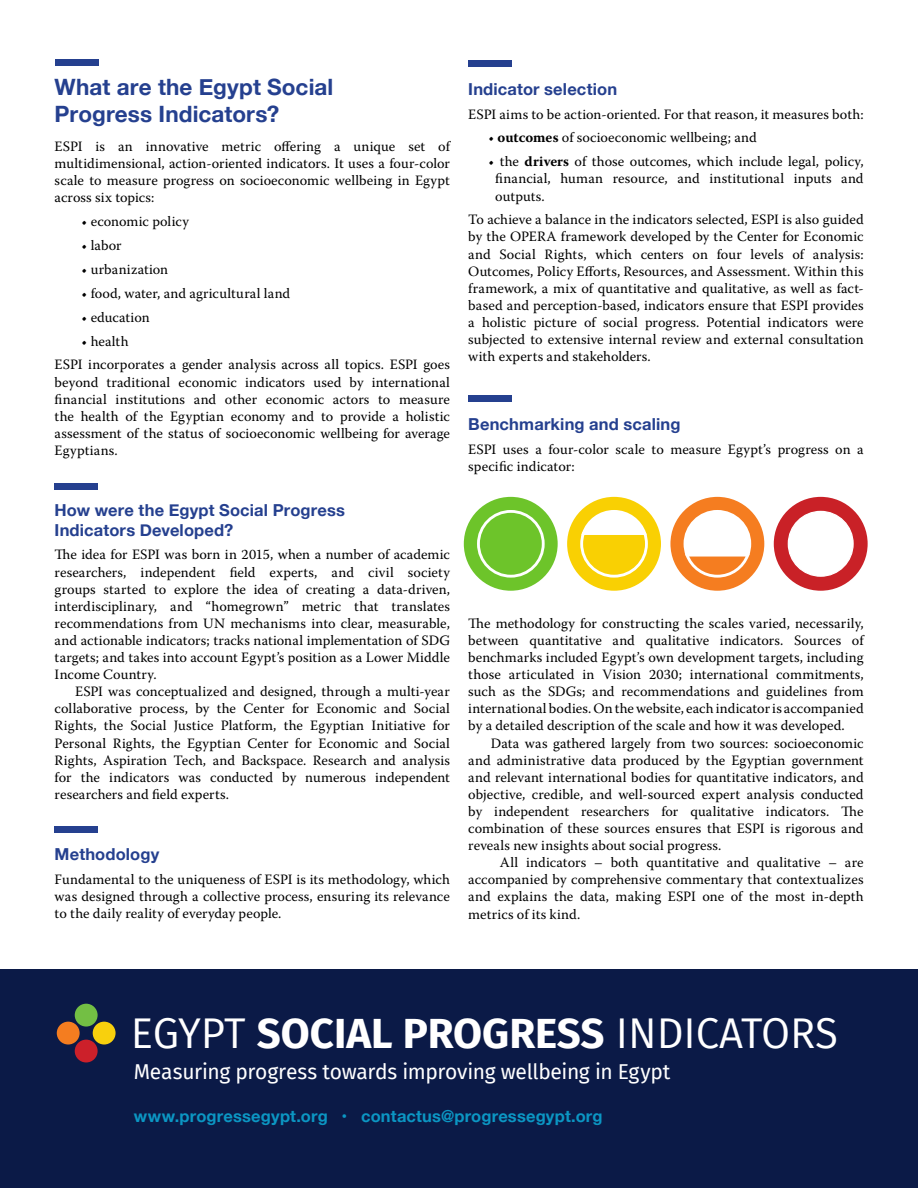
<style>
.page{position:relative;width:918px;height:1188px;background:#fff}
.page>*{position:absolute;margin:0;border:0;box-sizing:border-box;transform-origin:0 0}
.t1{font:42px "Fira Sans";color:#fff}
.t2{font:700 22.5px/27px "Helvetica Neue";letter-spacing:.005em;color:#25408f}
.t3{font:21px "Fira Sans";letter-spacing:-.015em;color:#fff}
.t4{font:700 16.5px/19.5px "Helvetica Neue";letter-spacing:.01em;color:#25408f}
.t5{font:700 16.5px "Helvetica Neue";letter-spacing:.01em;color:#0b96c3}
.t6{font:14.25px/17.1px "Warnock Pro";letter-spacing:.005em;color:#000;text-align:justify}
.s1{font-weight:700}
</style>
<div class="page">
<div style="left:0;top:970px;width:918px;height:218px;background:#0b1a47"></div>
<div style="left:55px;top:483px;width:43px;height:7px;background:#25408f"></div>
<div style="left:55px;top:826px;width:43px;height:6px;background:#25408f"></div>
<div style="left:468px;top:61px;width:44px;height:6px;background:#25408f"></div>
<div style="left:468px;top:396px;width:44px;height:6px;background:#25408f"></div>
<div style="left:75px;top:1004px;width:23px;height:23px;background:#73bf44;border-radius:50%"></div>
<div style="left:75px;top:1040px;width:23px;height:22px;background:#cc202a;border-radius:50%"></div>
<div style="left:57px;top:1022px;width:23px;height:23px;background:#f47d20;border-radius:50%"></div>
<div style="left:93px;top:1022px;width:23px;height:23px;background:#f8d00d;border-radius:50%"></div>
<div style="left:56px;top:59px;width:43px;height:7px;background:#25408f"></div>
<div style="left:774px;top:497px;width:94px;height:94px;background:#c92127;border-radius:50%"></div>
<div style="left:788px;top:511px;width:65px;height:65px;background:#fff;border-radius:50%"></div>
<div style="left:788px;top:511px;width:66px;height:66px;border:1px solid #fff;border-radius:50%"></div>
<div style="left:567px;top:497px;width:94px;height:94px;background:#f9d003;border-radius:50%"></div>
<svg style="left:579px;top:509px;width:70px;height:70px"></svg>
<div style="left:670px;top:497px;width:94px;height:94px;background:#f57d20;border-radius:50%"></div>
<svg style="left:682px;top:509px;width:71px;height:70px"></svg>
<div style="left:464px;top:497px;width:94px;height:94px;background:#6dc42a;border-radius:50%"></div>
<div style="left:477px;top:510px;width:68px;height:68px;border:3px solid #fff;border-radius:50%"></div>
<h2 class="t2" style="left:55px;top:75px;width:280px">What are the Egypt Social<br>Progress Indicators?</h2>
<p class="t6" style="left:55px;top:138px;width:397px">ESPI is an innovative metric offering a unique set of multidimensional, action-oriented indicators. It uses a four-color scale to measure progress on socioeconomic wellbeing in Egypt across six topics:</p>
<p class="t6" style="left:82px;top:213px;width:109px">• economic policy</p>
<p class="t6" style="left:82px;top:237px;width:41px">• labor</p>
<p class="t6" style="left:82px;top:261px;width:88px">• urbanization</p>
<p class="t6" style="left:82px;top:284px;width:210px">• food, water, and agricultural land</p>
<p class="t6" style="left:82px;top:308px;width:70px">• education</p>
<p class="t6" style="left:55px;top:329px;width:397px;line-height:23.9px;text-indent:27px">• health<br>ESPI incorporates a gender analysis across all topics. ESPI goes</p>
<p class="t6" style="left:55px;top:373px;width:397px">beyond traditional economic indicators used by international financial institutions and other economic actors to measure the health of the Egyptian economy and to provide a holistic assessment of the status of socioeconomic wellbeing for average Egyptians.</p>
<p class="t4" style="left:55px;top:501px;width:292px">How were the Egypt Social Progress<br>Indicators Developed?</p>
<p class="t6" style="left:55px;top:546px;width:397px">The idea for ESPI was born in 2015, when a number of academic researchers, independent field experts, and civil society groups started to explore the idea of creating a data-driven, interdisciplinary, and “homegrown” metric that translates recommendations from UN mechanisms into clear, measurable, and actionable indicators; tracks national implementation of SDG targets; and takes into account Egypt’s position as a Lower Middle Income Country.</p>
<p class="t6" style="left:55px;top:683px;width:397px;text-indent:21px">ESPI was conceptualized and designed, through a multi-year collaborative process, by the Center for Economic and Social Rights, the Social Justice Platform, the Egyptian Initiative for Personal Rights, the Egyptian Center for Economic and Social Rights, Aspiration Tech, and Backspace. Research and analysis for the indicators was conducted by numerous independent researchers and field experts.</p>
<p class="t4" style="left:55px;top:845px;width:106px">Methodology</p>
<p class="t6" style="left:55px;top:871px;width:397px">Fundamental to the uniqueness of ESPI is its methodology, which was designed through a collective process, ensuring its relevance to the daily reality of everyday people.</p>
<p class="t4" style="left:468px;top:80px;width:150px">Indicator selection</p>
<p class="t6" style="left:468px;top:105px;width:397px">ESPI aims to be action-oriented. For that reason, it measures both:</p>
<p class="t6" style="left:489px;top:129px;width:270px">• <span class="s1">outcomes</span> of socioeconomic wellbeing; and</p>
<p class="t6" style="left:495px;top:153px;width:370px;text-indent:-7px">• the <span class="s1">drivers</span> of those outcomes, which include legal, policy, financial, human resource, and institutional inputs and outputs.</p>
<p class="t6" style="left:468px;top:211px;width:397px">To achieve a balance in the indicators selected, ESPI is also guided by the OPERA framework developed by the Center for Economic and Social Rights, which centers on four levels of analysis:<br>Outcomes, Policy Efforts, Resources, and Assessment. Within this framework, a mix of quantitative and qualitative, as well as fact&shy;based and perception-based, indicators ensure that ESPI provides a holistic picture of social progress. Potential indicators were subjected to extensive internal review and external consultation with experts and stakeholders.</p>
<p class="t4" style="left:468px;top:415px;width:214px">Benchmarking and scaling</p>
<p class="t6" style="left:468px;top:440px;width:397px">ESPI uses a four-color scale to measure Egypt’s progress on a specific indicator:</p>
<p class="t6" style="left:468px;top:614px;width:397px">The methodology for constructing the scales varied, necessarily, between quantitative and qualitative indicators. Sources of benchmarks included Egypt’s own development targets, including those articulated in Vision 2030; international commitments, such as the SDGs; and recommendations and guidelines from international bodies. On the website, each indicator is accompanied by a detailed description of the scale and how it was developed.</p>
<p class="t6" style="left:468px;top:734px;width:397px;text-indent:23px">Data was gathered largely from two sources: socioeconomic and administrative data produced by the Egyptian government and relevant international bodies for quantitative indicators, and objective, credible, and well-sourced expert analysis conducted by independent researchers for qualitative indicators. The combination of these sources ensures that ESPI is rigorous and reveals new insights about social progress.</p>
<p class="t6" style="left:468px;top:854px;width:397px;text-indent:32px">All indicators – both quantitative and qualitative – are accompanied by comprehensive commentary that contextualizes and explains the data, making ESPI one of the most in-depth metrics of its kind.</p>
<h1 class="t1" style="left:131px;top:995px;width:709px">EGYPT <span class="s1">SOCIAL PROGRESS</span> INDICATORS</h1>
<h3 class="t3" style="left:134px;top:1053px;width:538px">Measuring progress towards improving wellbeing in Egypt</h3>
<p class="t5" style="left:134px;top:1103px;width:470px">www.progressegypt.org • contactus@progressegypt.org</p>
</div>
